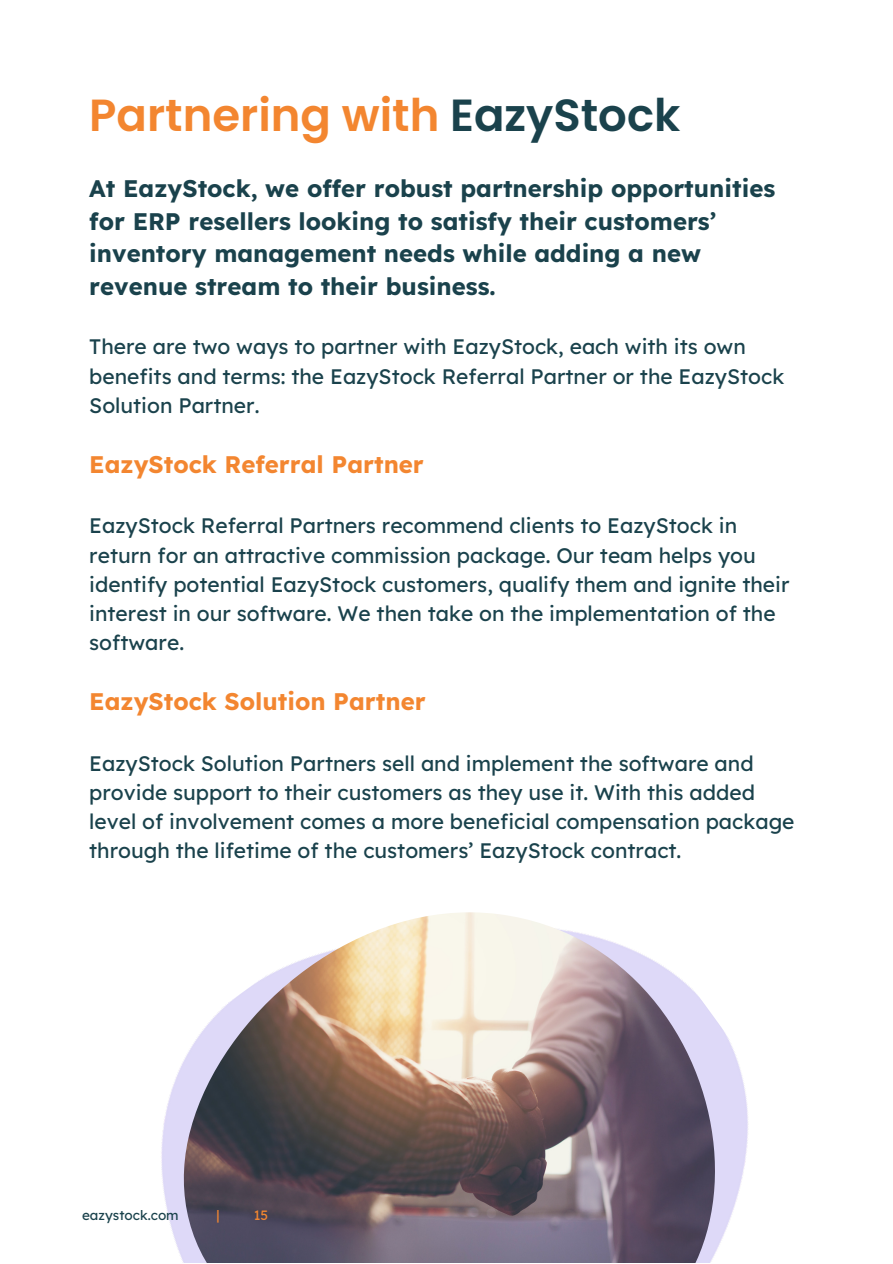
<style>
.page{position:relative;width:893px;height:1264px;background:#fff}
.page>*{position:absolute;margin:0;border:0;box-sizing:border-box;transform-origin:0 0}
.t1{font:600 45px "Poppins";color:#f38630}
.t2{font:700 24px/32.5px "Lexend";color:#1a424c}
.t3{font:700 24px "Lexend";color:#f38630}
.t4{font:21px/29.2px "Lexend";color:#1a424c}
.t5{font:13.5px "Lexend";color:#1a424c}
.t6{font:13.5px "Lexend";color:#f38630}
.s1{color:#1a424c}
</style>
<div class="page">
<img style="left:161px;top:1019px;width:587px;height:243px">
<img style="left:184px;top:912px;width:531px;height:350px">
<p class="t1" style="left:89px;top:84px;width:592px">Partnering with <span class="s1">EazyStock</span></p>
<p class="t2" style="left:89px;top:172px;width:687px">At EazyStock, we offer robust partnership opportunities for ERP resellers looking to satisfy their customers’ inventory management needs while adding a new revenue stream to their business.</p>
<p class="t4" style="left:89px;top:332px;width:696px">There are two ways to partner with EazyStock, each with its own benefits and terms: the EazyStock Referral Partner or the EazyStock<br>Solution Partner.</p>
<p class="t3" style="left:89px;top:448px;width:336px">EazyStock Referral Partner</p>
<p class="t4" style="left:89px;top:511px;width:701px">EazyStock Referral Partners recommend clients to EazyStock in return for an attractive commission package. Our team helps you identify potential EazyStock customers, qualify them and ignite their interest in our software. We then take on the implementation of the software.</p>
<p class="t3" style="left:89px;top:685px;width:338px">EazyStock Solution Partner</p>
<p class="t4" style="left:89px;top:748px;width:706px">EazyStock Solution Partners sell and implement the software and provide support to their customers as they use it. With this added level of involvement comes a more beneficial compensation package through the lifetime of the customers’ EazyStock contract.</p>
<p class="t5" style="left:82px;top:1205px;width:98px">eazystock.com</p>
<p class="t6" style="left:216px;top:1205px;width:5px">|</p>
<p class="t6" style="left:254px;top:1205px;width:16px">15</p>
</div>
